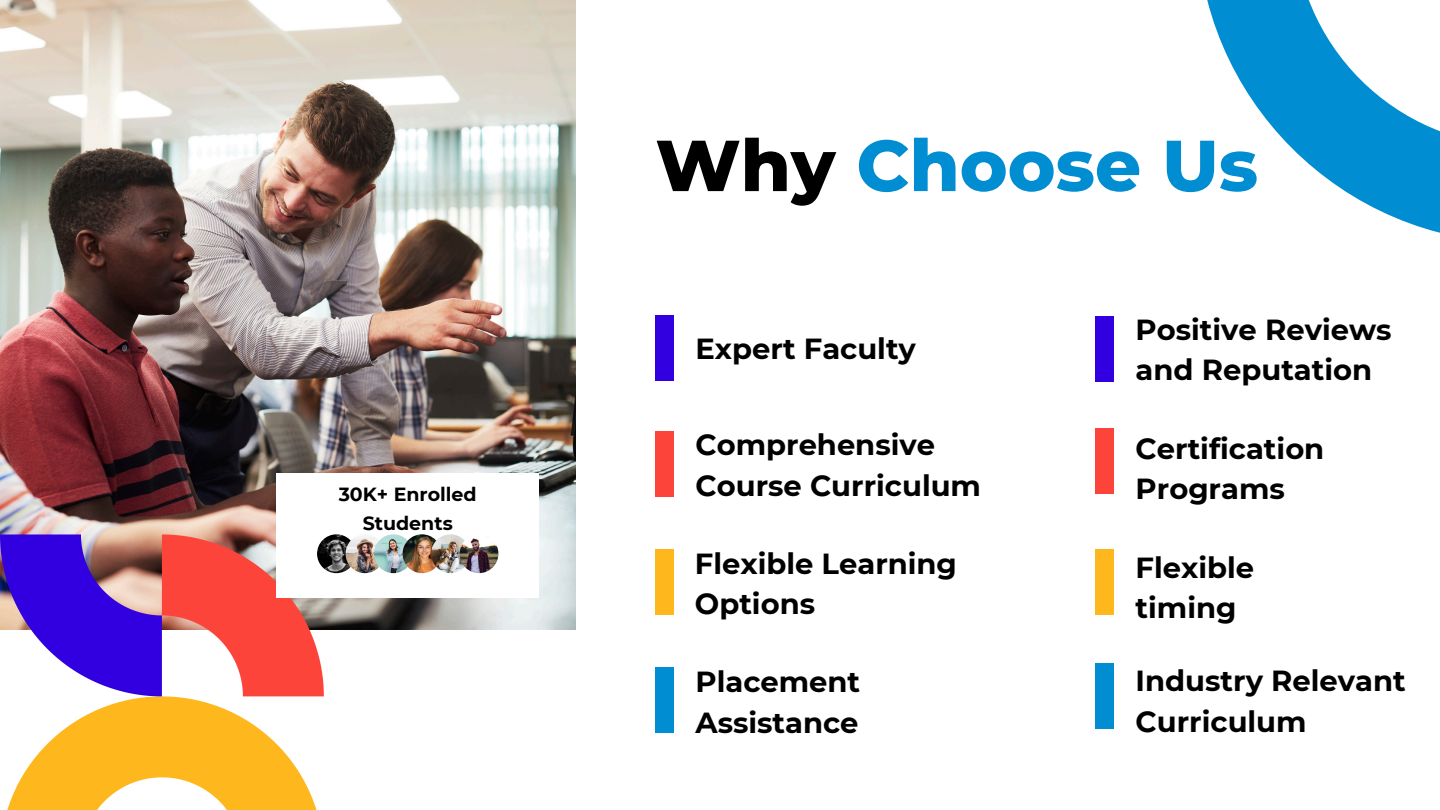
<style>
.page{position:relative;width:1440px;height:810px;background:#fff}
.page>*{position:absolute;margin:0;border:0;box-sizing:border-box;transform-origin:0 0}
.t1{font:800 72px "Montserrat";color:#008dd2}
.t2{font:700 29px/40.5px "Montserrat";color:#000}
.t3{font:700 19px/29.2px "Montserrat";color:#000;text-align:center}
.s1{color:#000}
</style>
<div class="page">
<img style="left:0;top:0;width:576px;height:630px">
<svg style="left:0;top:534px;width:324px;height:276px"></svg>
<svg style="left:1207px;top:0;width:233px;height:233px"></svg>
<div style="left:277px;top:473px;width:262px;height:124px;background:#fff"></div>
<img style="left:317px;top:534px;width:39px;height:39px;border-radius:50%">
<img style="left:346px;top:534px;width:38px;height:39px;border-radius:50%">
<img style="left:374px;top:534px;width:39px;height:39px;border-radius:50%">
<img style="left:403px;top:534px;width:38px;height:39px;border-radius:50%">
<img style="left:431px;top:534px;width:39px;height:39px;border-radius:50%">
<img style="left:460px;top:534px;width:38px;height:39px;border-radius:50%">
<div style="left:655px;top:315px;width:19px;height:65px;background:#3200e0"></div>
<div style="left:655px;top:432px;width:19px;height:65px;background:#fd443a"></div>
<div style="left:655px;top:549px;width:19px;height:66px;background:#ffb71e"></div>
<div style="left:655px;top:667px;width:19px;height:66px;background:#008dd2"></div>
<div style="left:1095px;top:316px;width:19px;height:66px;background:#3200e0"></div>
<div style="left:1095px;top:428px;width:19px;height:66px;background:#fd443a"></div>
<div style="left:1095px;top:549px;width:19px;height:66px;background:#ffb71e"></div>
<div style="left:1095px;top:664px;width:19px;height:65px;background:#008dd2"></div>
<p class="t3" style="left:339px;top:480px;width:140px">30K+ Enrolled<br>Students</p>
<p class="t1" style="left:655px;top:121px;width:604px"><span class="s1">Why</span> Choose Us</p>
<h1 class="t2" style="left:696px;top:329px;width:222px">Expert Faculty</h1>
<h2 class="t2" style="left:696px;top:425px;width:287px">Comprehensive<br>Course Curriculum</h2>
<p class="t2" style="left:695px;top:543px;width:264px">Flexible Learning<br>Options</p>
<h2 class="t2" style="left:696px;top:662px;width:166px">Placement<br>Assistance</h2>
<h2 class="t2" style="left:1136px;top:309px;width:258px">Positive Reviews and Reputation</h2>
<h2 class="t2" style="left:1136px;top:428px;width:190px">Certification<br>Programs</h2>
<h2 class="t2" style="left:1136px;top:547px;width:120px">Flexible timing</h2>
<h2 class="t2" style="left:1136px;top:660px;width:272px">Industry Relevant<br>Curriculum</h2>
</div>
